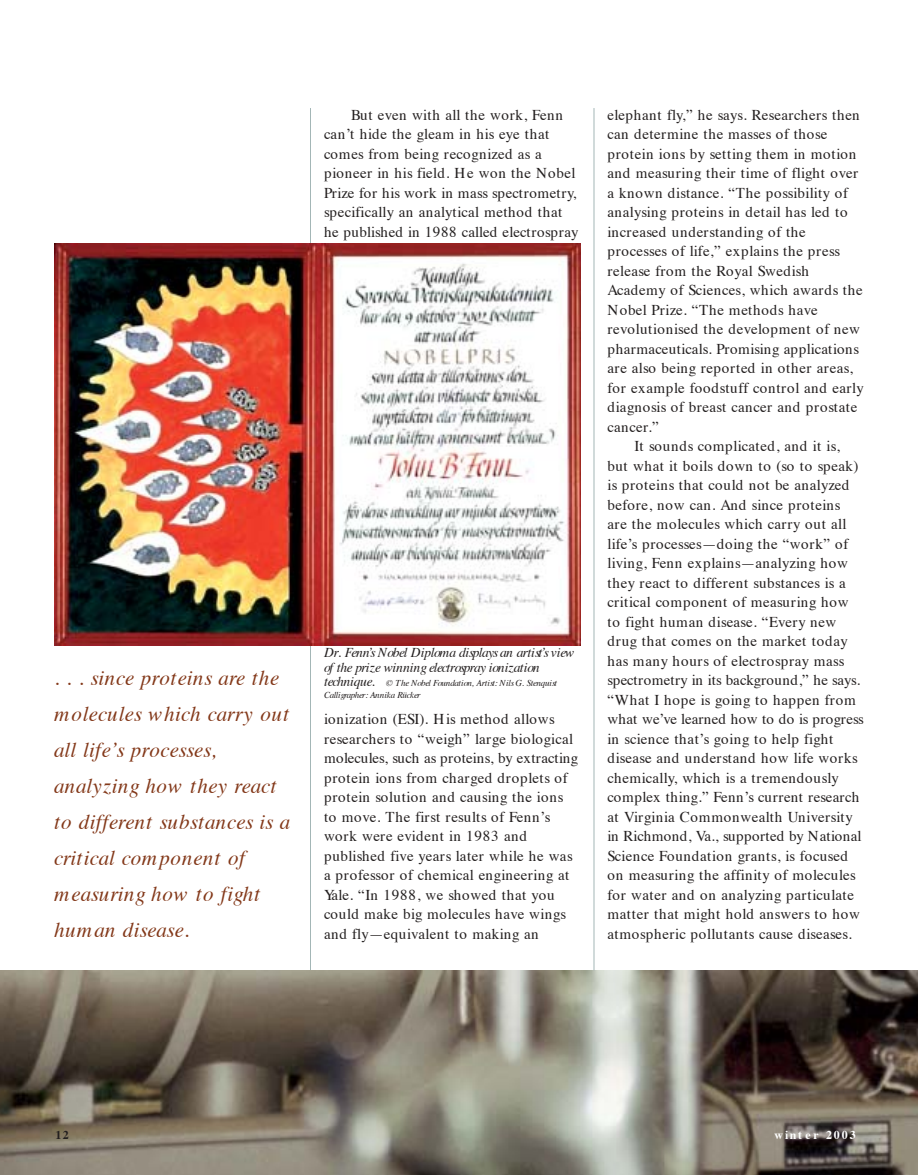
<style>
.page{position:relative;width:918px;height:1175px;background:#fff}
.page>*{position:absolute;margin:0;border:0;box-sizing:border-box;transform-origin:0 0}
.t1{font:italic 21px/36px "Times";letter-spacing:.005em;color:#833819}
.t2{font:15px/19.5px "Times";letter-spacing:.025em;color:#231f1f}
.t3{font:15px "Times";letter-spacing:.05em;color:#231f1f}
.t4{font:15px "Times";letter-spacing:.045em;color:#231f1f}
.t5{font:15px "Times";letter-spacing:.055em;color:#231f1f}
.t6{font:italic 13.5px/15px "Times";letter-spacing:-.03em;color:#231f1f}
.t7{font:700 12px "Times";letter-spacing:.16em;color:#fff}
.t8{font:700 12px "Times";color:#231f1f}
.t9{font:italic 9px/12px "Times";letter-spacing:-.03em;color:#231f1f}
.s1{font-size:13.5px}
</style>
<div class="page">
<hr style="left:310px;top:108px;width:1px;height:868px;background:#a3b6b6">
<img style="left:0;top:970px;width:918px;height:204px">
<img style="left:54px;top:243px;width:526px;height:402px">
<hr style="left:594px;top:108px;width:1px;height:862px;background:#a3b6b6">
<h1 class="t1" style="left:54px;top:661px;width:238px">. . . since proteins are the molecules which carry out all life’s processes, analyzing how they react to different substances is a critical component of measuring how to fight human disease.</h1>
<p class="t2" style="left:324px;top:106px;width:256px;text-indent:27px">But even with all the work, Fenn can’t hide the gleam in his eye that comes from being recognized as a pioneer in his field. He won the Nobel Prize for his work in mass spectrometry, specifically an analytical method that he published in 1988 called electrospray</p>
<p class="t6" style="left:324px;top:646px;width:252px">Dr. Fenn’s Nobel Diploma displays an artist’s view of the prize winning electrospray ionization</p>
<p class="t9" style="left:324px;top:677px;width:234px"><span class="s1">technique.</span> © The Nobel Foundation, Artist: Nils G. Stenquist<br>Calligrapher: Annika Rücker</p>
<p class="t2" style="left:324px;top:710px;width:256px">ionization (ESI). His method allows researchers to “weigh” large biological molecules, such as proteins, by extracting protein ions from charged droplets of protein solution and causing the ions to move. The first results of Fenn’s work were evident in 1983 and published five years later while he was a professor of chemical engineering at Yale. “In 1988, we showed that you could make big molecules have wings and fly—equivalent to making an</p>
<p class="t2" style="left:608px;top:106px;width:254px">elephant fly,” he says. Researchers then</p>
<p class="t3" style="left:608px;top:128px;width:222px">can determine the masses of those</p>
<p class="t3" style="left:608px;top:147px;width:250px">protein ions by setting them in motion</p>
<p class="t2" style="left:608px;top:164px;width:252px">and measuring their time of flight over</p>
<p class="t2" style="left:608px;top:184px;width:242px">a known distance. “The possibility of</p>
<p class="t2" style="left:608px;top:203px;width:242px">analysing proteins in detail has led to</p>
<p class="t3" style="left:608px;top:225px;width:200px">increased understanding of the</p>
<p class="t2" style="left:608px;top:242px;width:234px">processes of life,” explains the press</p>
<p class="t2" style="left:608px;top:262px;width:203px">release from the Royal Swedish</p>
<p class="t2" style="left:608px;top:281px;width:257px">Academy of Sciences, which awards the</p>
<p class="t3" style="left:608px;top:303px;width:212px">Nobel Prize. “The methods have</p>
<p class="t4" style="left:608px;top:323px;width:254px">revolutionised the development of new</p>
<p class="t2" style="left:608px;top:340px;width:253px">pharmaceuticals. Promising applications</p>
<p class="t2" style="left:608px;top:359px;width:247px">are also being reported in other areas,</p>
<p class="t4" style="left:608px;top:381px;width:258px">for example foodstuff control and early</p>
<p class="t2" style="left:608px;top:398px;width:251px">diagnosis of breast cancer and prostate</p>
<p class="t2" style="left:608px;top:418px;width:53px">cancer.”</p>
<p class="t2" style="left:635px;top:437px;width:207px">It sounds complicated, and it is,</p>
<p class="t2" style="left:608px;top:457px;width:253px">but what it boils down to (so to speak)</p>
<p class="t2" style="left:608px;top:476px;width:243px">is proteins that could not be analyzed</p>
<p class="t2" style="left:608px;top:496px;width:235px">before, now can. And since proteins</p>
<p class="t2" style="left:608px;top:515px;width:241px">are the molecules which carry out all</p>
<p class="t3" style="left:608px;top:537px;width:243px">life’s processes—doing the “work” of</p>
<p class="t2" style="left:608px;top:554px;width:242px">living, Fenn explains—analyzing how</p>
<p class="t2" style="left:608px;top:574px;width:240px">they react to different substances is a</p>
<p class="t3" style="left:608px;top:596px;width:243px">critical component of measuring how</p>
<p class="t2" style="left:608px;top:613px;width:230px">to fight human disease. “Every new</p>
<p class="t3" style="left:608px;top:635px;width:242px">drug that comes on the market today</p>
<p class="t3" style="left:608px;top:654px;width:239px">has many hours of electrospray mass</p>
<p class="t2" style="left:608px;top:671px;width:254px">spectrometry in its background,” he says.</p>
<p class="t5" style="left:608px;top:693px;width:250px">“What I hope is going to happen from</p>
<p class="t2" style="left:608px;top:710px;width:258px">what we’ve learned how to do is progress</p>
<p class="t2" style="left:608px;top:730px;width:227px">in science that’s going to help fight</p>
<p class="t2" style="left:608px;top:749px;width:252px">disease and understand how life works</p>
<p class="t2" style="left:608px;top:769px;width:233px">chemically, which is a tremendously</p>
<p class="t2" style="left:608px;top:788px;width:253px">complex thing.” Fenn’s current research</p>
<p class="t2" style="left:608px;top:808px;width:247px">at Virginia Commonwealth University</p>
<p class="t2" style="left:608px;top:827px;width:256px">in Richmond, Va., supported by National</p>
<p class="t2" style="left:608px;top:847px;width:242px">Science Foundation grants, is focused</p>
<p class="t2" style="left:608px;top:866px;width:250px">on measuring the affinity of molecules</p>
<p class="t2" style="left:608px;top:886px;width:248px">for water and on analyzing particulate</p>
<p class="t3" style="left:608px;top:908px;width:254px">matter that might hold answers to how</p>
<p class="t2" style="left:608px;top:925px;width:246px">atmospheric pollutants cause diseases.</p>
<p class="t8" style="left:56px;top:1129px;width:15px">12</p>
<p class="t7" style="left:775px;top:1129px;width:83px">wint er 2003</p>
</div>
